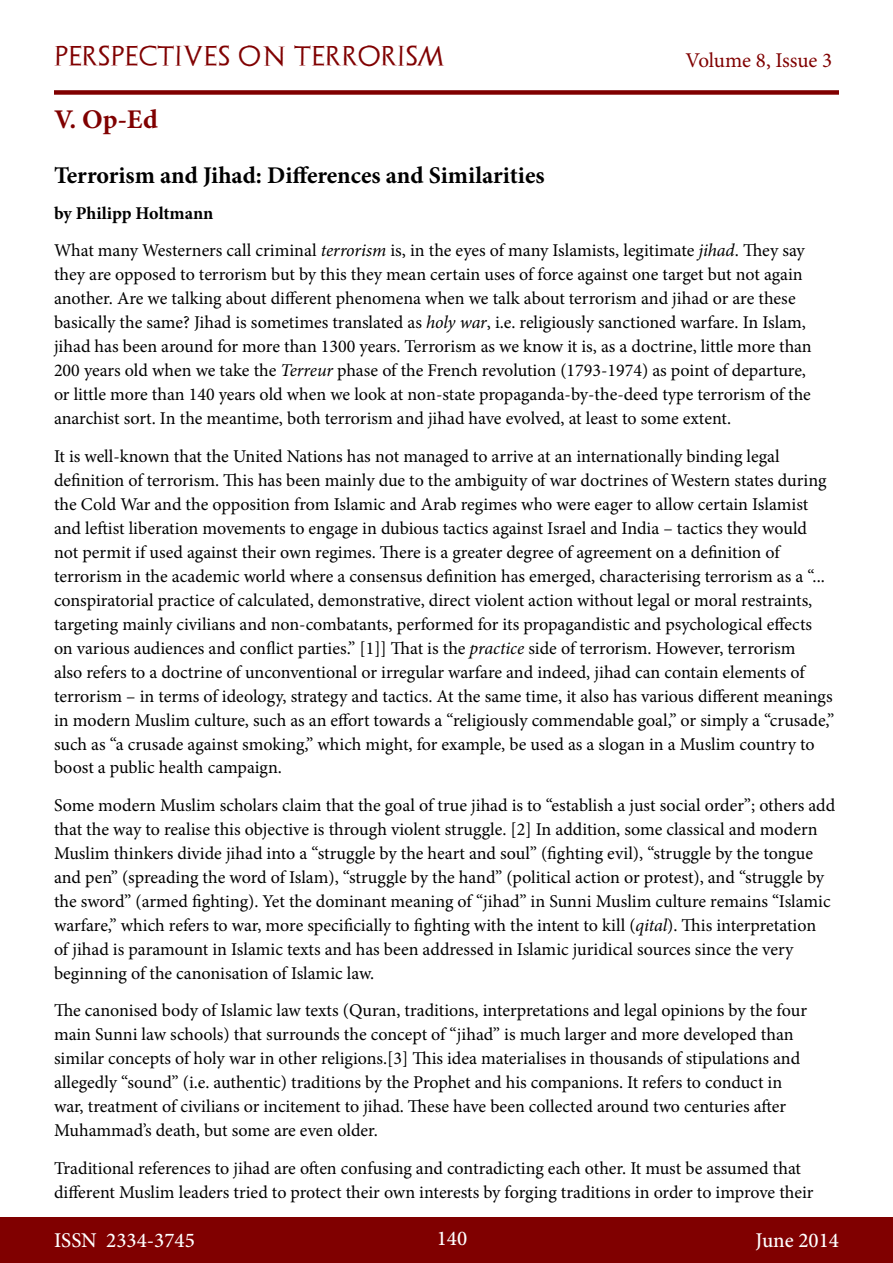
<style>
.page{position:relative;width:893px;height:1263px;background:#fff}
.page>*{position:absolute;margin:0;border:0;box-sizing:border-box;transform-origin:0 0}
.t1{font:700 27px "Minion Pro";color:#800000}
.t2{font:700 24px "Minion Pro";color:#000}
.t3{font:500 21px "Minion Pro";color:#fff}
.t4{font:21px "Archeologicaps";letter-spacing:.045em;color:#800000}
.t5{font:21px "Minion Pro";letter-spacing:-.005em;color:#800000}
.t6{font:18px/24px "Minion Pro";color:#000}
.s1{font-weight:700}
.s2{font-style:italic}
</style>
<div class="page">
<div style="left:0;top:1217px;width:892px;height:46px;background:#800000"></div>
<div style="left:54px;top:90px;width:785px;height:5px;background:#800000"></div>
<p class="t4" style="left:54px;top:43px;width:392px">PERSPECTIVES ON TERRORISM</p>
<p class="t5" style="left:686px;top:46px;width:148px">Volume 8, Issue 3</p>
<h1 class="t1" style="left:54px;top:100px;width:105px">V. Op-Ed</h1>
<h2 class="t2" style="left:54px;top:159px;width:492px">Terrorism and Jihad: Differences and Similarities</h2>
<p class="t6" style="left:54px;top:194px;width:752px;line-height:37.5px"><span class="s1">by Philipp Holtmann<br></span>What many Westerners call criminal <span class="s2">terrorism</span> is, in the eyes of many Islamists, legitimate <span class="s2">jihad</span>. They say</p>
<p class="t6" style="left:54px;top:262px;width:759px">they are opposed to terrorism but by this they mean certain uses of force against one target but not again another. Are we talking about different phenomena when we talk about terrorism and jihad or are these basically the same? Jihad is sometimes translated as <span class="s2">holy war</span>, i.e. religiously sanctioned warfare. In Islam, jihad has been around for more than 1300 years. Terrorism as we know it is, as a doctrine, little more than 200 years old when we take the <span class="s2">Terreur</span> phase of the French revolution (1793-1974) as point of departure, or little more than 140 years old when we look at non-state propaganda-by-the-deed type terrorism of the anarchist sort. In the meantime, both terrorism and jihad have evolved, at least to some extent.</p>
<p class="t6" style="left:54px;top:444px;width:782px">It is well-known that the United Nations has not managed to arrive at an internationally binding legal definition of terrorism. This has been mainly due to the ambiguity of war doctrines of Western states during the Cold War and the opposition from Islamic and Arab regimes who were eager to allow certain Islamist and leftist liberation movements to engage in dubious tactics against Israel and India – tactics they would not permit if used against their own regimes. There is a greater degree of agreement on a definition of terrorism in the academic world where a consensus definition has emerged, characterising terrorism as a “... conspiratorial practice of calculated, demonstrative, direct violent action without legal or moral restraints, targeting mainly civilians and non-combatants, performed for its propagandistic and psychological effects on various audiences and conflict parties.” [1]] That is the <span class="s2">practice</span> side of terrorism. However, terrorism<br>also refers to a doctrine of unconventional or irregular warfare and indeed, jihad can contain elements of terrorism – in terms of ideology, strategy and tactics. At the same time, it also has various different meanings in modern Muslim culture, such as an effort towards a “religiously commendable goal,” or simply a “crusade,” such as “a crusade against smoking,” which might, for example, be used as a slogan in a Muslim country to boost a public health campaign.</p>
<p class="t6" style="left:54px;top:793px;width:783px">Some modern Muslim scholars claim that the goal of true jihad is to “establish a just social order”; others add that the way to realise this objective is through violent struggle. [2] In addition, some classical and modern Muslim thinkers divide jihad into a “struggle by the heart and soul” (fighting evil), “struggle by the tongue and pen” (spreading the word of Islam), “struggle by the hand” (political action or protest), and “struggle by the sword” (armed fighting). Yet the dominant meaning of “jihad” in Sunni Muslim culture remains “Islamic warfare,” which refers to war, more specificially to fighting with the intent to kill (<span class="s2">qital</span>). This interpretation<br>of jihad is paramount in Islamic texts and has been addressed in Islamic juridical sources since the very beginning of the canonisation of Islamic law.</p>
<p class="t6" style="left:54px;top:999px;width:754px">The canonised body of Islamic law texts (Quran, traditions, interpretations and legal opinions by the four main Sunni law schools) that surrounds the concept of “jihad” is much larger and more developed than similar concepts of holy war in other religions.[3] This idea materialises in thousands of stipulations and allegedly “sound” (i.e. authentic) traditions by the Prophet and his companions. It refers to conduct in war, treatment of civilians or incitement to jihad. These have been collected around two centuries after Muhammad’s death, but some are even older.</p>
<p class="t6" style="left:54px;top:1156px;width:761px">Traditional references to jihad are often confusing and contradicting each other. It must be assumed that different Muslim leaders tried to protect their own interests by forging traditions in order to improve their</p>
<p class="t3" style="left:54px;top:1226px;width:142px">ISSN 2334-3745</p>
<p class="t3" style="left:437px;top:1224px;width:32px">140</p>
<p class="t3" style="left:756px;top:1226px;width:85px">June 2014</p>
</div>
